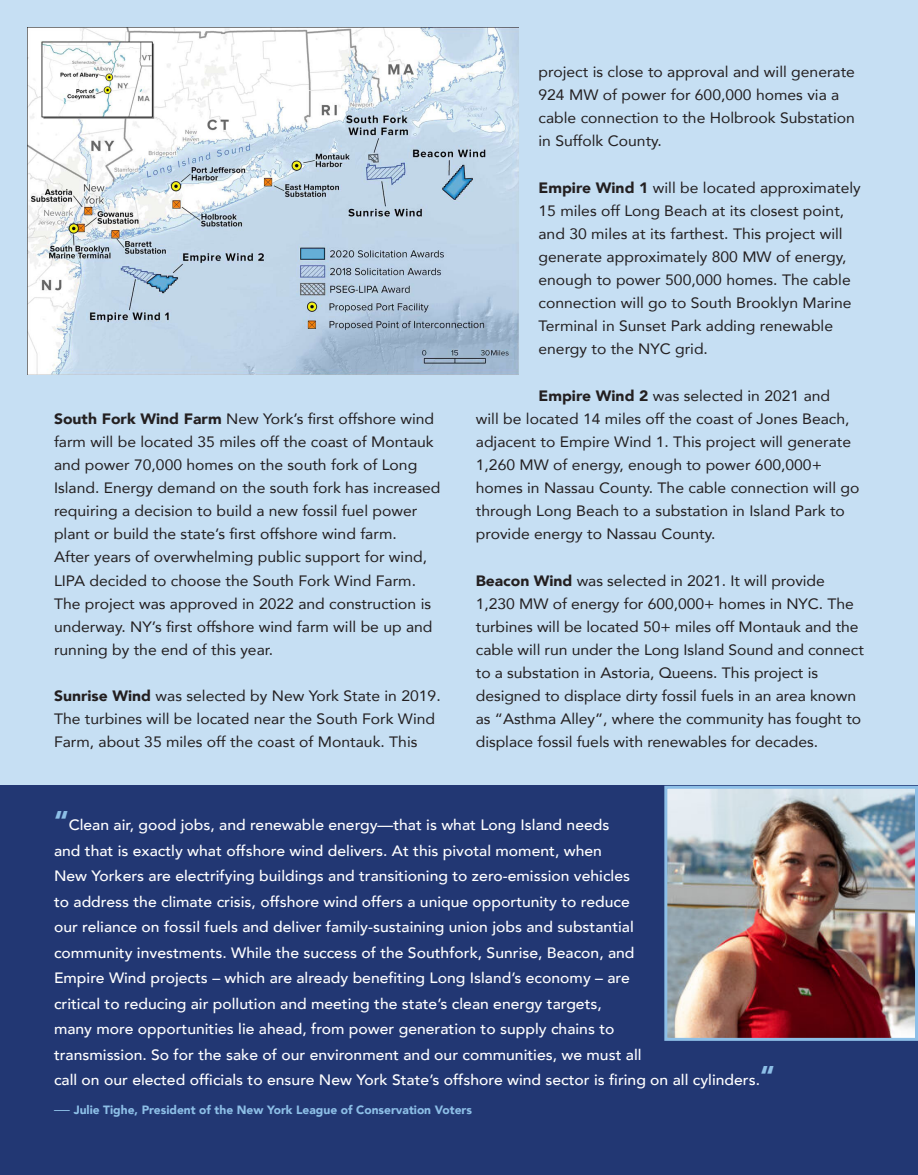
<style>
.page{position:relative;width:918px;height:1175px;background:#fff}
.page>*{position:absolute;margin:0;border:0;box-sizing:border-box;transform-origin:0 0}
.t1{font:15px/23.1px "Avenir";color:#231f20;scale:1.05 1}
.t2{font:500 15px/25.5px "Avenir";color:#fff;scale:1.05 1}
.t3{font:900 12px "Avenir";color:#8dbfe7}
.s1{font-weight:900}
.s2{font-weight:900;font-size:27px;color:#8dbfe7}
.s3{font-weight:400;font-size:15px}
</style>
<div class="page">
<div style="left:0;top:0;width:918px;height:862px;background:#c6dff3"></div>
<div style="left:0;top:785px;width:918px;height:389px;background:#223773"></div>
<img style="left:27px;top:27px;width:492px;height:347px">
<img style="left:668px;top:789px;width:246px;height:247px">
<div style="left:664px;top:785px;width:254px;height:255px;border:3px solid #8dbfe7"></div>
<p class="t1" style="left:54px;top:406px;width:370px"><span class="s1">South Fork Wind Farm</span> New York’s first offshore wind farm will be located 35 miles off the coast of Montauk and power 70,000 homes on the south fork of Long Island. Energy demand on the south fork has increased requiring a decision to build a new fossil fuel power plant or build the state’s first offshore wind farm.<br>After years of overwhelming public support for wind, LIPA decided to choose the South Fork Wind Farm.<br>The project was approved in 2022 and construction is underway. NY’s first offshore wind farm will be up and running by the end of this year.</p>
<p class="t1" style="left:54px;top:684px;width:370px"><span class="s1">Sunrise Wind</span> was selected by New York State in 2019.<br>The turbines will be located near the South Fork Wind<br>Farm, about 35 miles off the coast of Montauk. This</p>
<p class="t1" style="left:538px;top:60px;width:303px">project is close to approval and will generate 924 MW of power for 600,000 homes via a cable connection to the Holbrook Substation in Suffolk County.</p>
<p class="t1" style="left:538px;top:175px;width:308px"><span class="s1">Empire Wind 1</span> will be located approximately 15 miles off Long Beach at its closest point, and 30 miles at its farthest. This project will generate approximately 800 MW of energy, enough to power 500,000 homes. The cable connection will go to South Brooklyn Marine Terminal in Sunset Park adding renewable energy to the NYC grid.</p>
<p class="t1" style="left:476px;top:383px;width:367px;text-indent:63px"><span class="s1">Empire Wind 2</span> was selected in 2021 and<br>will be located 14 miles off the coast of Jones Beach, adjacent to Empire Wind 1. This project will generate 1,260 MW of energy, enough to power 600,000+ homes in Nassau County. The cable connection will go through Long Beach to a substation in Island Park to provide energy to Nassau County.</p>
<p class="t1" style="left:476px;top:568px;width:371px"><span class="s1">Beacon Wind</span> was selected in 2021. It will provide 1,230 MW of energy for 600,000+ homes in NYC. The turbines will be located 50+ miles off Montauk and the cable will run under the Long Island Sound and connect to a substation in Astoria, Queens. This project is designed to displace dirty fossil fuels in an area known as “Asthma Alley”, where the community has fought to displace fossil fuels with renewables for decades.</p>
<p class="t2" style="left:54px;top:811px;width:688px"><span class="s2">“</span>Clean air, good jobs, and renewable energy—that is what Long Island needs<br>and that is exactly what offshore wind delivers. At this pivotal moment, when<br>New Yorkers are electrifying buildings and transitioning to zero-emission vehicles<br>to address the climate crisis, offshore wind offers a unique opportunity to reduce<br>our reliance on fossil fuels and deliver family-sustaining union jobs and substantial<br>community investments. While the success of the Southfork, Sunrise, Beacon, and<br>Empire Wind projects – which are already benefiting Long Island’s economy – are<br>critical to reducing air pollution and meeting the state’s clean energy targets,<br>many more opportunities lie ahead, from power generation to supply chains to<br>transmission. So for the sake of our environment and our communities, we must all<br>call on our elected officials to ensure New York State’s offshore wind sector is firing on all cylinders.<span class="s2">“</span></p>
<p class="t3" style="left:54px;top:1099px;width:420px"><span class="s3">—</span> Julie Tighe, President of the New York League of Conservation Voters</p>
</div>
